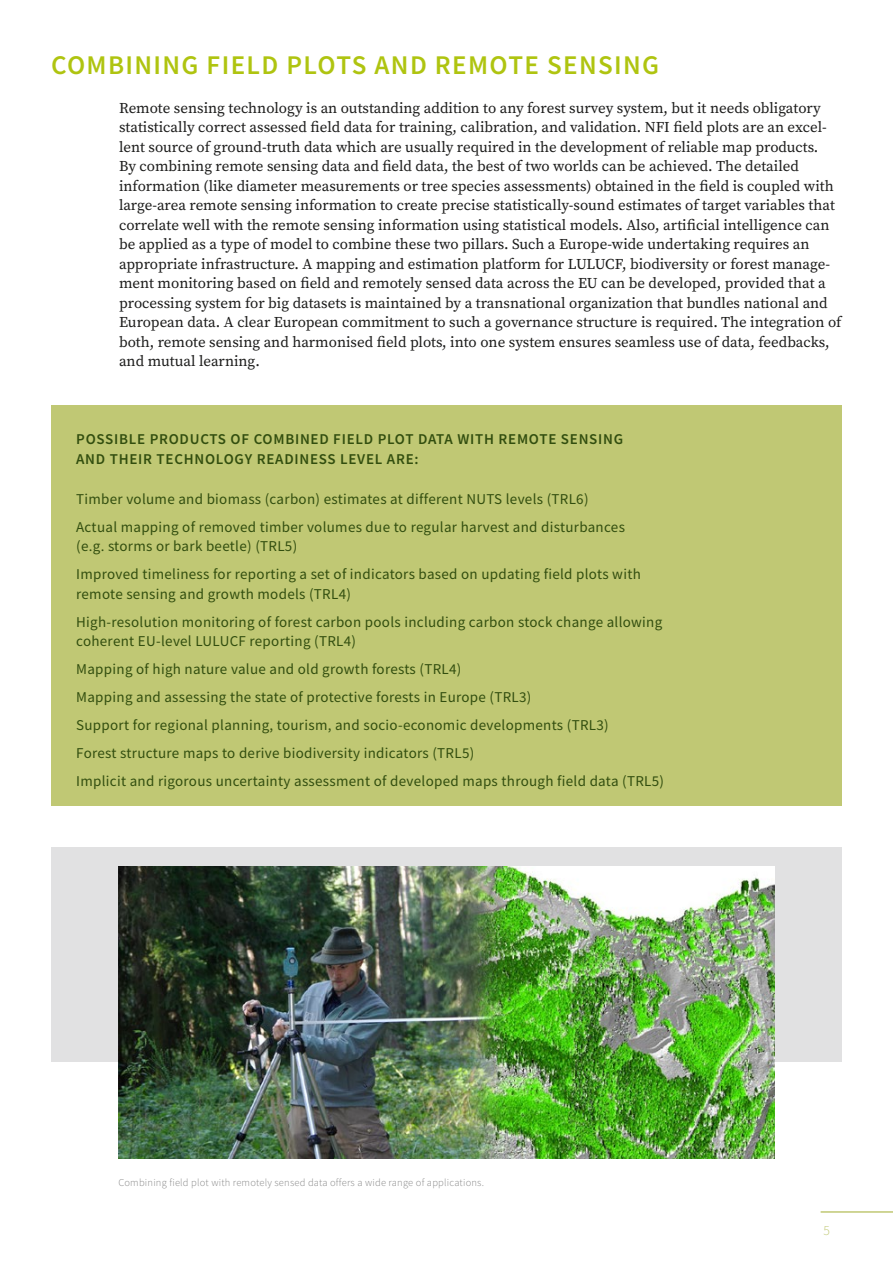
<style>
.page{position:relative;width:893px;height:1263px;background:#fff}
.page>*{position:absolute;margin:0;border:0;box-sizing:border-box;transform-origin:0 0}
.t1{font:600 27px "Source Sans Pro";letter-spacing:.05em;color:#afc410}
.t2{font:15px/19.5px "Source Serif Variable";color:#1b1b1a}
.t3{font:15px/28px "Source Sans Pro";letter-spacing:.02em;color:#324e0f}
.t4{font:600 15px/19.5px "Source Sans Pro";letter-spacing:.05em;color:#324e0f}
.t5{font:300 13.5px "Source Sans Pro";color:#c0c874}
.t6{font:300 10.5px "Source Sans Pro";letter-spacing:.02em;color:#878787}
</style>
<div class="page">
<hr style="left:821px;top:1211px;width:72px;height:1px;background:#c0c874">
<div style="left:51px;top:405px;width:791px;height:401px;background:#c0c874"></div>
<div style="left:51px;top:847px;width:791px;height:214px;background:#e1e1e2"></div>
<img style="left:118px;top:866px;width:657px;height:293px">
<h1 class="t1" style="left:51px;top:47px;width:610px">COMBINING FIELD PLOTS AND REMOTE SENSING</h1>
<p class="t2" style="left:119px;top:98px;width:724px">Remote sensing technology is an outstanding addition to any forest survey system, but it needs obligatory statistically correct assessed field data for training, calibration, and validation. NFI field plots are an excel&shy;lent source of ground-truth data which are usually required in the development of reliable map products.<br>By combining remote sensing data and field data, the best of two worlds can be achieved. The detailed information (like diameter measurements or tree species assessments) obtained in the field is coupled with large-area remote sensing information to create precise statistically-sound estimates of target variables that correlate well with the remote sensing information using statistical models. Also, artificial intelligence can be applied as a type of model to combine these two pillars. Such a Europe-wide undertaking requires an appropriate infrastructure. A mapping and estimation platform for LULUCF, biodiversity or forest manage&shy;ment monitoring based on field and remotely sensed data across the EU can be developed, provided that a processing system for big datasets is maintained by a transnational organization that bundles national and European data. A clear European commitment to such a governance structure is required. The integration of both, remote sensing and harmonised field plots, into one system ensures seamless use of data, feedbacks, and mutual learning.</p>
<p class="t4" style="left:76px;top:429px;width:548px">POSSIBLE PRODUCTS OF COMBINED FIELD PLOT DATA WITH REMOTE SENSING<br>AND THEIR TECHNOLOGY READINESS LEVEL ARE:</p>
<p class="t3" style="left:76px;top:484px;width:550px">Timber volume and biomass (carbon) estimates at different NUTS levels (TRL6)<br>Actual mapping of removed timber volumes due to regular harvest and disturbances</p>
<p class="t3" style="left:76px;top:532px;width:566px">(e.g. storms or bark beetle) (TRL5)<br>Improved timeliness for reporting a set of indicators based on updating field plots with</p>
<p class="t3" style="left:76px;top:579px;width:588px">remote sensing and growth models (TRL4)<br>High-resolution monitoring of forest carbon pools including carbon stock change allowing</p>
<p class="t3" style="left:76px;top:627px;width:589px">coherent EU-level LULUCF reporting (TRL4)<br>Mapping of high nature value and old growth forests (TRL4)<br>Mapping and assessing the state of protective forests in Europe (TRL3)<br>Support for regional planning, tourism, and socio-economic developments (TRL3)<br>Forest structure maps to derive biodiversity indicators (TRL5)<br>Implicit and rigorous uncertainty assessment of developed maps through field data (TRL5)</p>
<p class="t6" style="left:118px;top:1176px;width:367px">Combining field plot with remotely sensed data offers a wide range of applications.</p>
<p class="t5" style="left:823px;top:1222px;width:8px">5</p>
</div>
